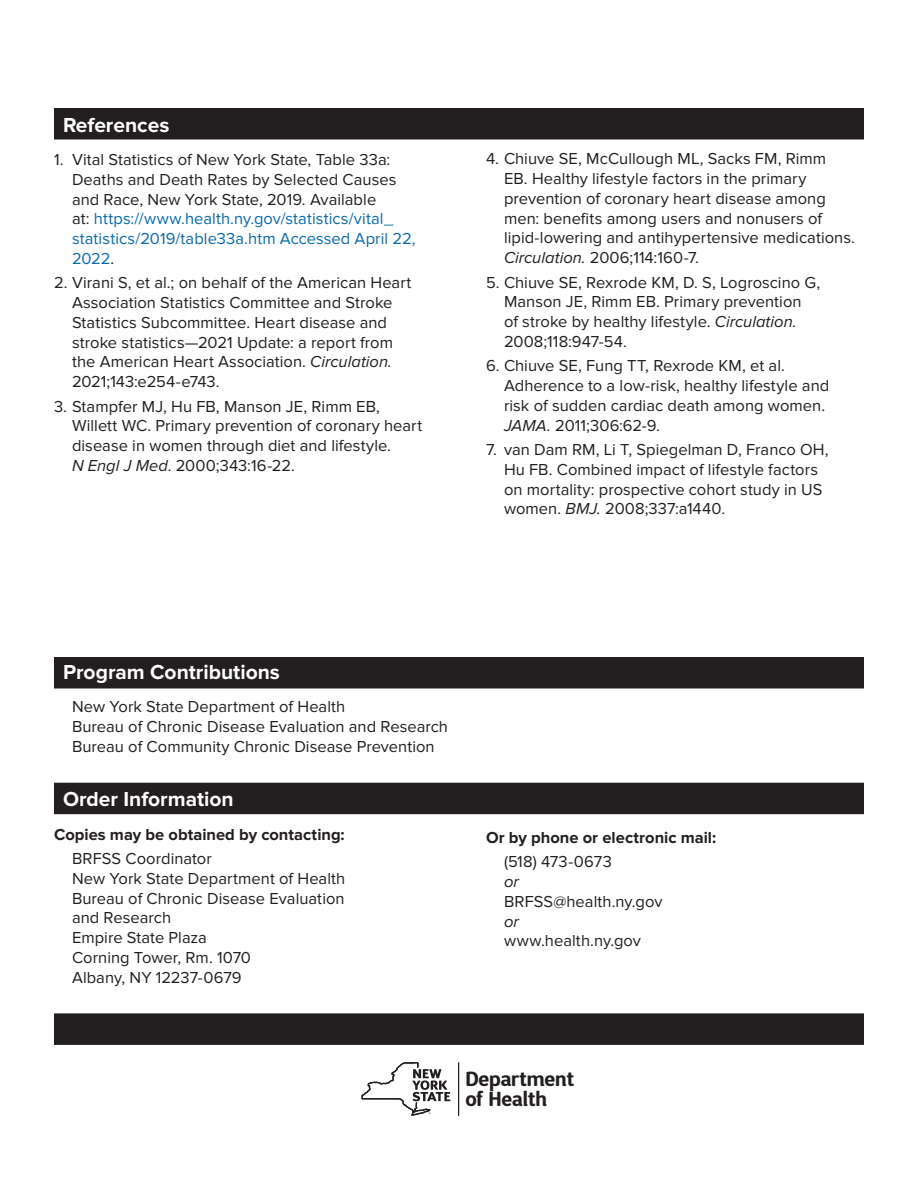
<style>
.page{position:relative;width:918px;height:1188px;background:#fff}
.page>*{position:absolute;margin:0;border:0;box-sizing:border-box;transform-origin:0 0}
.subhead{font:700 21px "Proxima Nova";color:#fff}
.References{font:700 21px "Proxima Nova";color:#fff}
.t1{font:700 20.4px/20.7px "D Sari";letter-spacing:-.01em;color:#231f20}
.References-2{font:16.5px/19.8px "Proxima Nova";letter-spacing:.005em;color:#231f20}
.body_text{font:16.5px/19.8px "Proxima Nova";color:#231f20}
.body_text-2{font:700 16.5px "Proxima Nova";color:#231f20}
.body_text-3{font:italic 16.5px "Proxima Nova";color:#231f20}
.s1{color:#0a6aad}
.s2{font-style:italic}
</style>
<div class="page">
<div style="left:55px;top:109px;width:808px;height:30px;background:#231f20"></div>
<div style="left:54px;top:108px;width:810px;height:32px;border:2px solid #231f20"></div>
<div style="left:55px;top:783px;width:808px;height:30px;background:#231f20"></div>
<div style="left:54px;top:783px;width:810px;height:31px;border:2px solid #231f20"></div>
<div style="left:55px;top:1014px;width:808px;height:30px;background:#231f20"></div>
<div style="left:54px;top:1013px;width:810px;height:32px;border:2px solid #231f20"></div>
<div style="left:55px;top:658px;width:808px;height:30px;background:#231f20"></div>
<div style="left:54px;top:657px;width:810px;height:31px;border:2px solid #231f20"></div>
<hr style="left:458px;top:1062px;width:1px;height:54px;background:#231f20">
<svg style="left:362px;top:1062px;width:88px;height:54px"></svg>
<p class="subhead" style="left:63px;top:113px;width:108px">References</p>
<p class="References-2" style="left:72px;top:150px;width:345px;text-indent:-18px">1. Vital Statistics of New York State, Table 33a:<br>Deaths and Death Rates by Selected Causes and Race, New York State, 2019. Available<br>at: <span class="s1">https://www.health.ny.gov/statistics/vital_ statistics/2019/table33a.htm Accessed April 22, 2022</span>.</p>
<p class="References-2" style="left:72px;top:273px;width:341px;text-indent:-18px">2. Virani S, et al.; on behalf of the American Heart Association Statistics Committee and Stroke Statistics Subcommittee. Heart disease and stroke statistics—2021 Update: a report from the American Heart Association. <span class="s2">Circulation.<br></span>2021;143:e254-e743.</p>
<p class="References-2" style="left:72px;top:396px;width:352px;text-indent:-18px">3. Stampfer MJ, Hu FB, Manson JE, Rimm EB, Willett WC. Primary prevention of coronary heart disease in women through diet and lifestyle.<br><span class="s2">N Engl J Med</span>. 2000;343:16-22.</p>
<p class="References-2" style="left:504px;top:149px;width:352px;text-indent:-18px">4. Chiuve SE, McCullough ML, Sacks FM, Rimm<br>EB. Healthy lifestyle factors in the primary prevention of coronary heart disease among men: benefits among users and nonusers of lipid-lowering and antihypertensive medications.<br><span class="s2">Circulation.</span> 2006;114:160-7.</p>
<p class="References-2" style="left:504px;top:272px;width:318px;text-indent:-18px">5. Chiuve SE, Rexrode KM, D. S, Logroscino G, Manson JE, Rimm EB. Primary prevention<br>of stroke by healthy lifestyle. <span class="s2">Circulation.<br></span>2008;118:947-54.</p>
<p class="References-2" style="left:504px;top:356px;width:327px;text-indent:-18px">6. Chiuve SE, Fung TT, Rexrode KM, et al.<br>Adherence to a low-risk, healthy lifestyle and risk of sudden cardiac death among women.<br><span class="s2">JAMA.</span> 2011;306:62-9.</p>
<p class="References-2" style="left:504px;top:440px;width:326px;text-indent:-18px">7. van Dam RM, Li T, Spiegelman D, Franco OH, Hu FB. Combined impact of lifestyle factors on mortality: prospective cohort study in US women. <span class="s2">BMJ.</span> 2008;337:a1440.</p>
<p class="subhead" style="left:63px;top:660px;width:218px">Program Contributions</p>
<p class="body_text" style="left:72px;top:697px;width:378px">New York State Department of Health<br>Bureau of Chronic Disease Evaluation and Research<br>Bureau of Community Chronic Disease Prevention</p>
<p class="References" style="left:63px;top:787px;width:172px">Order Information</p>
<p class="body_text-2" style="left:54px;top:825px;width:292px">Copies may be obtained by contacting:</p>
<p class="body_text" style="left:72px;top:849px;width:141px">BRFSS Coordinator</p>
<p class="body_text" style="left:72px;top:869px;width:275px">New York State Department of Health</p>
<p class="body_text" style="left:72px;top:888px;width:274px">Bureau of Chronic Disease Evaluation and Research</p>
<p class="body_text" style="left:72px;top:928px;width:136px">Empire State Plaza</p>
<p class="body_text" style="left:72px;top:948px;width:181px">Corning Tower, Rm. 1070</p>
<p class="body_text" style="left:72px;top:968px;width:171px">Albany, NY 12237-0679</p>
<p class="body_text-2" style="left:486px;top:828px;width:232px">Or by phone or electronic mail:</p>
<p class="body_text" style="left:504px;top:852px;width:109px">(518) 473-0673</p>
<p class="body_text-3" style="left:504px;top:872px;width:16px">or</p>
<p class="body_text" style="left:504px;top:892px;width:160px">BRFSS@health.ny.gov</p>
<p class="body_text-3" style="left:504px;top:912px;width:16px">or</p>
<p class="body_text" style="left:504px;top:931px;width:138px">www.health.ny.gov</p>
<p class="t1" style="left:465px;top:1068px;width:110px">Department of Health</p>
</div>
